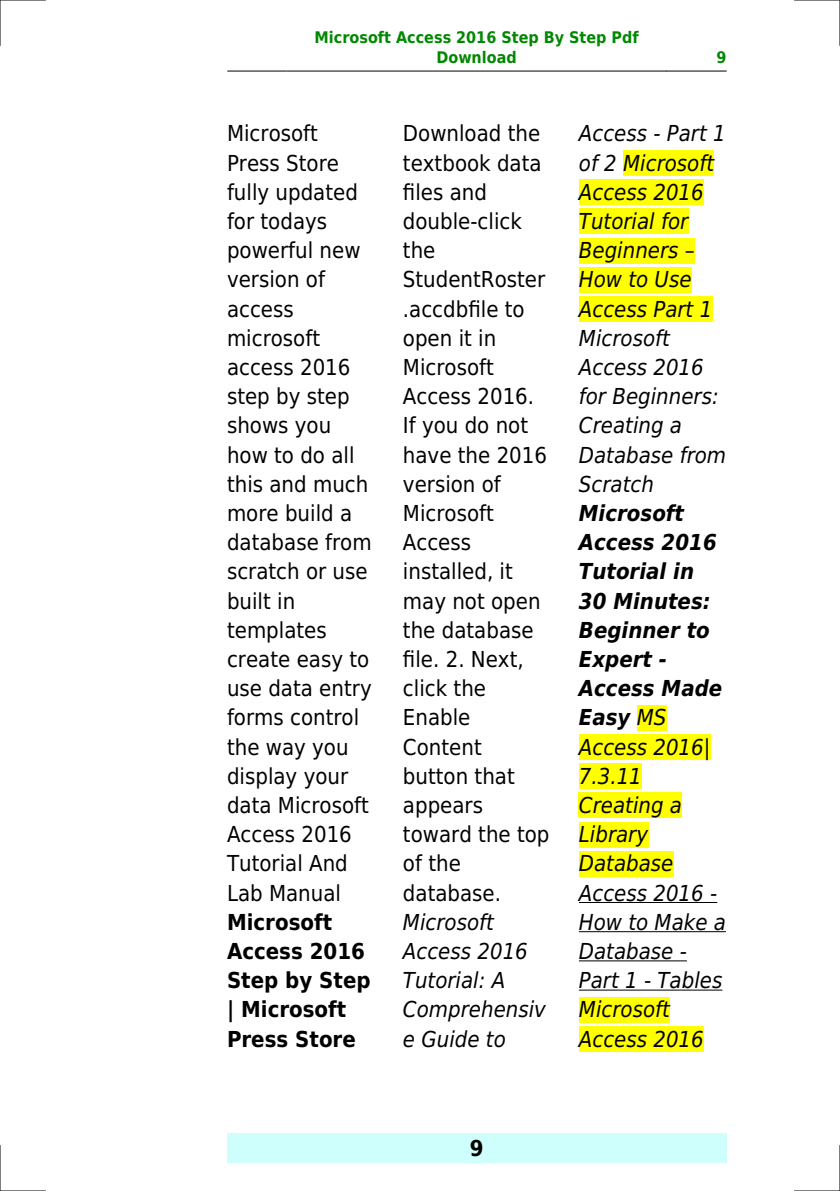
<style>
.page{position:relative;width:840px;height:1191px;background:#fff}
.page>*{position:absolute;margin:0;border:0;box-sizing:border-box;transform-origin:0 0}
.t1{font:22px/29.2px "DejaVu Sans Condensed";color:#000}
.t2{font:italic 22px/29.2px "DejaVu Sans Condensed";color:#000}
.t3{font:700 22px/29.2px "DejaVu Sans Condensed";color:#000}
.t4{font:700 16px/19.2px "DejaVu Sans Condensed";color:#080;text-align:center}
.s1{font-weight:700}
</style>
<div class="page">
<hr style="left:227px;top:71px;width:59px;height:1px;background:#000">
<hr style="left:287px;top:71px;width:378px;height:1px;background:#000">
<hr style="left:666px;top:71px;width:59px;height:1px;background:#000">
<div style="left:227px;top:1133px;width:499px;height:29px;background:#cffffc"></div>
<div style="left:622px;top:150px;width:91px;height:26px;background:#ff0"></div>
<div style="left:578px;top:179px;width:125px;height:26px;background:#ff0"></div>
<div style="left:578px;top:208px;width:110px;height:26px;background:#ff0"></div>
<div style="left:578px;top:238px;width:116px;height:25px;background:#ff0"></div>
<div style="left:578px;top:267px;width:113px;height:25px;background:#ff0"></div>
<div style="left:578px;top:296px;width:134px;height:26px;background:#ff0"></div>
<div style="left:636px;top:705px;width:30px;height:25px;background:#ff0"></div>
<div style="left:578px;top:734px;width:132px;height:26px;background:#ff0"></div>
<div style="left:578px;top:763px;width:63px;height:26px;background:#ff0"></div>
<div style="left:578px;top:792px;width:103px;height:26px;background:#ff0"></div>
<div style="left:578px;top:821px;width:69px;height:26px;background:#ff0"></div>
<div style="left:578px;top:851px;width:95px;height:25px;background:#ff0"></div>
<hr style="left:578px;top:902px;width:138px;height:1px;background:#000">
<hr style="left:578px;top:931px;width:147px;height:1px;background:#000">
<hr style="left:578px;top:960px;width:108px;height:1px;background:#000">
<hr style="left:578px;top:989px;width:144px;height:1px;background:#000">
<div style="left:578px;top:997px;width:91px;height:25px;background:#ff0"></div>
<div style="left:578px;top:1026px;width:125px;height:25px;background:#ff0"></div>
<hr style="left:0;top:0;width:45px;height:1px;background:#000">
<hr style="left:794px;top:0;width:45px;height:1px;background:#000">
<hr style="left:0;top:1190px;width:45px;height:1px;background:#000">
<hr style="left:794px;top:1190px;width:45px;height:1px;background:#000">
<hr style="left:0;top:0;width:1px;height:45px;background:#000">
<hr style="left:0;top:1145px;width:1px;height:46px;background:#000">
<hr style="left:839px;top:0;width:1px;height:45px;background:#000">
<hr style="left:839px;top:1145px;width:1px;height:46px;background:#000">
<p class="t4" style="left:314px;top:28px;width:325px">Microsoft Access 2016 Step By Step Pdf<br>Download</p>
<p class="t4" style="left:716px;top:48px;width:12px">9</p>
<p class="t1" style="left:227px;top:119px;width:146px">Microsoft<br>Press Store fully updated for todays powerful new version of access microsoft access 2016 step by step shows you how to do all this and much more build a database from scratch or use built in templates create easy to use data entry forms control the way you display your data Microsoft<br>Access 2016<br>Tutorial And<br>Lab Manual</p>
<p class="t3" style="left:227px;top:907px;width:145px">Microsoft<br>Access 2016<br>Step by Step | Microsoft<br>Press Store</p>
<p class="t1" style="left:403px;top:119px;width:148px">Download the textbook data files and double-click the<br>StudentRoster .accdbfile to open it in<br>Microsoft<br>Access 2016.<br>If you do not have the 2016 version of<br>Microsoft<br>Access installed, it may not open the database file. 2. Next, click the<br>Enable<br>Content button that appears toward the top of the database.</p>
<p class="t2" style="left:403px;top:907px;width:144px">Microsoft<br>Access 2016<br>Tutorial: A<br>Comprehensiv e Guide to</p>
<p class="t2" style="left:578px;top:119px;width:149px">Access - Part 1 of 2 Microsoft<br>Access 2016<br>Tutorial for<br>Beginners<br>How to Use<br>Access Part 1<br>Microsoft<br>Access 2016 for Beginners:<br>Creating a<br>Database from<br>Scratch</p>
<p class="t2" style="left:578px;top:499px;width:148px"><span class="s1">Microsoft<br>Access 2016<br>Tutorial in<br>30 Minutes:<br>Beginner to<br>Expert -<br>Access Made<br>Easy</span> MS<br>Access 2016|<br>7.3.11<br>Creating a<br>Library<br>Database<br>Access 2016 -<br>How to Make a<br>Database -<br>Part 1 - Tables<br>Microsoft<br>Access 2016</p>
<p class="t3" style="left:469px;top:1133px;width:15px">9</p>
</div>
